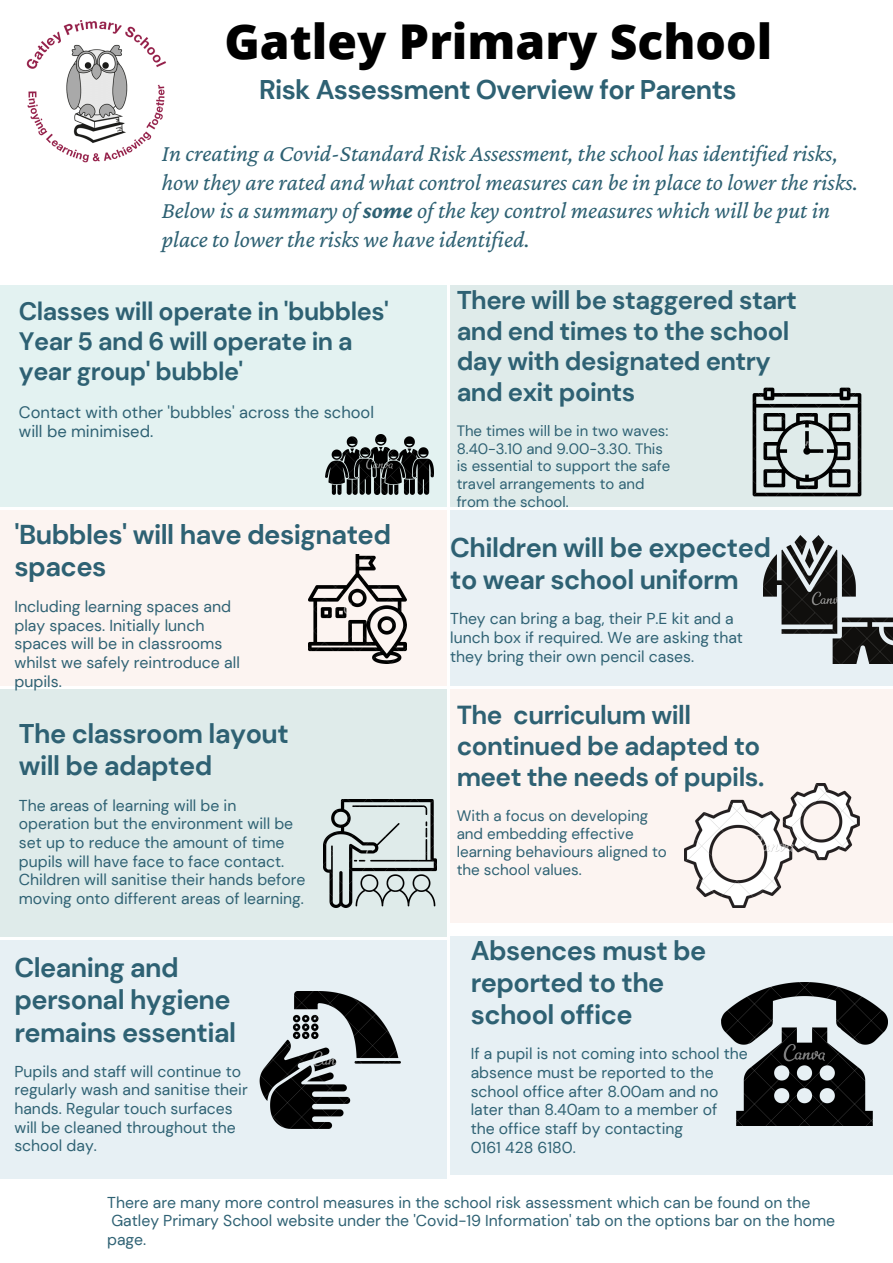
<style>
.page{position:relative;width:893px;height:1263px;background:#fff}
.page>*{position:absolute;margin:0;border:0;box-sizing:border-box;transform-origin:0 0}
.t1{font:800 48px "Open Sans";color:#000}
.t2{font:700 27.22px/32.5px "DM Sans";letter-spacing:-.02em;color:#2e6173}
.t3{font:700 27px/32.2px "DM Sans";letter-spacing:-.02em;color:#2e6173}
.t4{font:700 26.1px/31.1px "DM Sans";letter-spacing:-.02em;color:#2e6173}
.t5{font:700 25.65px/30.6px "DM Sans";letter-spacing:-.02em;color:#2e6173}
.t6{font:700 25.2px/29.9px "DM Sans";letter-spacing:-.02em;color:#2e6173}
.t7{font:italic 23.92px/28.4px "Crimson Pro";color:#2e6173}
.t8{font:16.5px/19.6px "DM Sans";color:#2e6173}
.t9{font:15.9px/18.8px "DM Sans";color:#2e6173}
.t10{font:15.75px/18.7px "DM Sans";color:#2e6173}
.t11{font:15.23px/18px "DM Sans";color:#2e6173}
.t12{font:15px/17.7px "DM Sans";color:#2e6173}
.s1{font-weight:700}
</style>
<div class="page">
<div style="left:0;top:510px;width:447px;height:176px;background:#fcf4f1"></div>
<div style="left:450px;top:285px;width:443px;height:221px;background:#dfebea"></div>
<div style="left:450px;top:510px;width:443px;height:176px;background:#e7f0f4"></div>
<div style="left:0;top:690px;width:447px;height:247px;background:#dfebea"></div>
<div style="left:450px;top:690px;width:443px;height:233px;background:#fcf4f1"></div>
<div style="left:0;top:941px;width:447px;height:238px;background:#e7f0f4"></div>
<div style="left:0;top:285px;width:447px;height:221px;background:#e3f2f1"></div>
<img style="left:326px;top:434px;width:108px;height:60px">
<img style="left:308px;top:555px;width:98px;height:108px">
<img style="left:752px;top:387px;width:110px;height:110px">
<div style="left:450px;top:937px;width:443px;height:238px;background:#e7f0f4"></div>
<img style="left:26px;top:20px;width:140px;height:143px">
<img style="left:324px;top:799px;width:112px;height:109px">
<img style="left:685px;top:784px;width:175px;height:124px">
<img style="left:763px;top:535px;width:129px;height:128px">
<img style="left:721px;top:982px;width:166px;height:143px">
<img style="left:259px;top:991px;width:142px;height:137px">
<h1 class="t1" style="left:224px;top:7px;width:549px">Gatley Primary School</h1>
<h3 class="t3" style="left:259px;top:73px;width:479px">Risk Assessment Overview for Parents</h3>
<p class="t7" style="left:162px;top:139px;width:698px">In creating a Covid-Standard Risk Assessment, the school has identified risks, how they are rated and what control measures can be in place to lower the risks.<br>Below is a summary of <span class="s1">some</span> of the key control measures which will be put in place to lower the risks we have identified.</p>
<h3 class="t5" style="left:457px;top:285px;width:342px">There will be staggered start and end times to the school day with designated entry and exit points</h3>
<p class="t12" style="left:457px;top:422px;width:215px">The times will be in two waves:<br>8.40-3.10 and 9.00-3.30. This is essential to support the safe travel arrangements to and from the school.</p>
<h3 class="t6" style="left:19px;top:297px;width:371px">Classes will operate in 'bubbles'<br>Year 5 and 6 will operate in a year group' bubble'</h3>
<p class="t8" style="left:19px;top:402px;width:357px">Contact with other 'bubbles' across the school will be minimised.</p>
<h2 class="t2" style="left:14px;top:518px;width:378px">'Bubbles' will have designated spaces</h2>
<p class="t9" style="left:14px;top:597px;width:227px">Including learning spaces and play spaces. Initially lunch spaces will be in classrooms whilst we safely reintroduce all pupils.</p>
<h3 class="t3" style="left:19px;top:718px;width:271px">The classroom layout will be adapted</h3>
<p class="t10" style="left:19px;top:796px;width:288px">The areas of learning will be in operation but the environment will be set up to reduce the amount of time pupils will have face to face contact.<br>Children will sanitise their hands before moving onto different areas of learning.</p>
<h3 class="t3" style="left:14px;top:952px;width:223px">Cleaning and personal hygiene remains essential</h3>
<p class="t10" style="left:14px;top:1062px;width:235px">Pupils and staff will continue to regularly wash and sanitise their hands. Regular touch surfaces will be cleaned throughout the school day.</p>
<h3 class="t3" style="left:450px;top:532px;width:322px">Children will be expected to wear school uniform</h3>
<p class="t10" style="left:450px;top:610px;width:294px">They can bring a bag, their P.E kit and a lunch box if required. We are asking that they bring their own pencil cases.</p>
<h3 class="t4" style="left:457px;top:699px;width:309px">The curriculum will continued be adapted to meet the needs of pupils.</h3>
<p class="t11" style="left:457px;top:807px;width:212px">With a focus on developing and embedding effective learning behaviours aligned to the school values.</p>
<h3 class="t3" style="left:471px;top:934px;width:237px">Absences must be reported to the school office</h3>
<p class="t10" style="left:471px;top:1044px;width:279px">If a pupil is not coming into school the absence must be reported to the school office after 8.00am and no later than 8.40am to a member of<br>the office staff by contacting<br>0161 428 6180.</p>
<p class="t10" style="left:107px;top:1193px;width:729px">There are many more control measures in the school risk assessment which can be found on the<br>Gatley Primary School website under the 'Covid-19 Information' tab on the options bar on the home page.</p>
</div>
